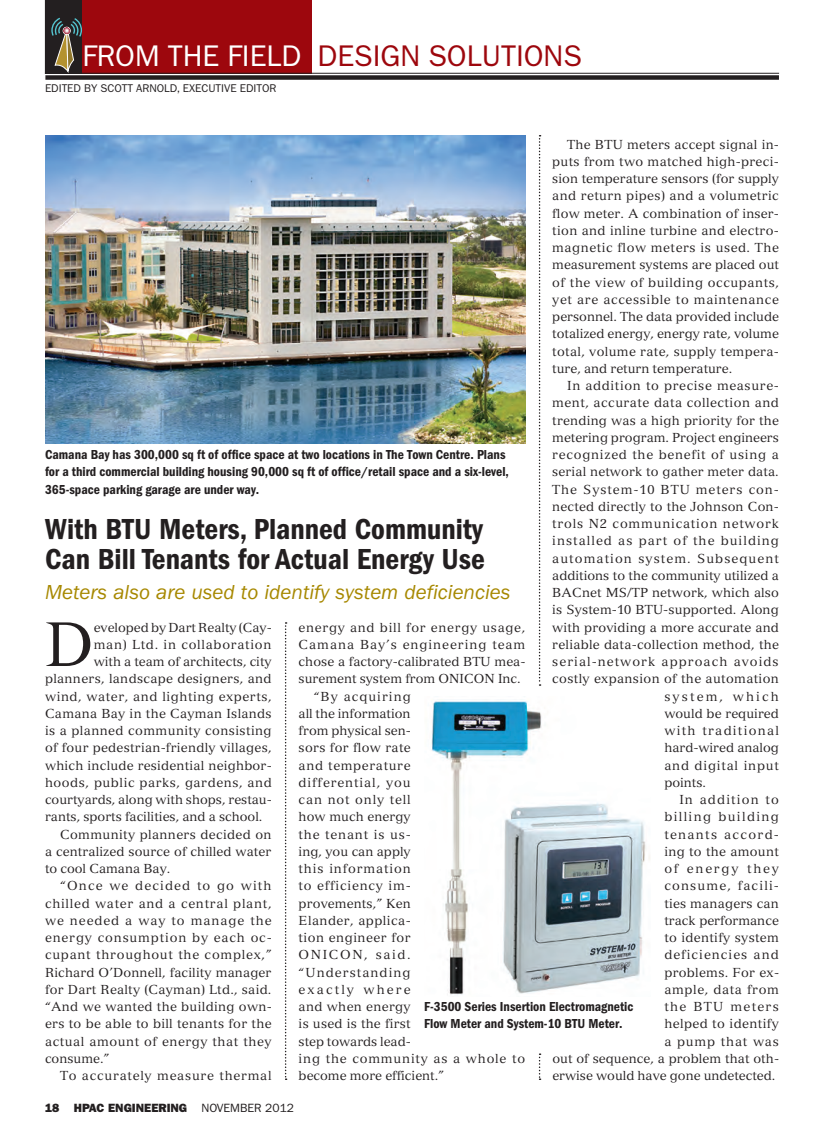
<style>
.page{position:relative;width:824px;height:1134px;background:#fff}
.page>*{position:absolute;margin:0;border:0;box-sizing:border-box;transform-origin:0 0}
.ITX-From_The_Field{font:61.2px "Versailles LT Std";color:#231f20}
.HEAD{font:30px/30px "ITC Franklin Gothic Std Dm Cd";color:#231f20}
.t1{font:30px "ITC Franklin Gothic Std";color:#9d070d}
.DECK{font:italic 21px "ITC Franklin Gothic Std";color:#a78801}
.CAPTION{font:13.5px/17.2px "ITC Franklin Gothic Std Dm Cd";color:#231f20}
.TEXT{font:12.75px/17.2px "Versailles LT Std";letter-spacing:.025em;color:#231f20;text-align:justify}
.ITX-From_The_Field-2{font:12.75px "Versailles LT Std";letter-spacing:.02em;color:#231f20}
.ITX-From_The_Field-3{font:12.75px "Versailles LT Std";color:#231f20}
.TEXT-2{font:12.75px "Versailles LT Std";letter-spacing:.06em;color:#231f20}
.TEXT-3{font:12.75px "Versailles LT Std";color:#231f20}
.ITX-From_The_Field-4{font:12.75px "Versailles LT Std";letter-spacing:.045em;color:#231f20}
.TEXT-4{font:12.75px "Versailles LT Std";letter-spacing:.08em;color:#231f20}
.TEXT-5{font:12.75px "Versailles LT Std";letter-spacing:.05em;color:#231f20}
.TEXT-6{font:12.75px "Versailles LT Std";letter-spacing:.085em;color:#231f20}
.TEXT-7{font:12.75px "Versailles LT Std";letter-spacing:.075em;color:#231f20}
.ITX-From_The_Field-5{font:12.75px "Versailles LT Std";letter-spacing:.055em;color:#231f20}
.TEXT-8{font:12.75px "Versailles LT Std";letter-spacing:.005em;color:#231f20}
.TEXT-9{font:12.75px "Versailles LT Std";letter-spacing:.1em;color:#231f20}
.TEXT-10{font:12.75px "Versailles LT Std";letter-spacing:.165em;color:#231f20}
.t2{font:12px "ITC Franklin Gothic Std Hvy";color:#231f20}
.BYLINE{font:11.25px "ITC Franklin Gothic Std";color:#231f20}
.s1{color:#fff}
.s2{font-family:"ITC Franklin Gothic Std"}
</style>
<div class="page">
<svg style="left:285px;top:622px;width:1px;height:458px"></svg>
<svg style="left:538px;top:135px;width:2px;height:551px"></svg>
<svg style="left:538px;top:1053px;width:2px;height:27px"></svg>
<div style="left:45px;top:0;width:267px;height:74px;background:#9d070d"></div>
<hr style="left:45px;top:73px;width:733px;height:1px;background:#231f20">
<div style="left:45px;top:75px;width:733px;height:5px;background:#231f20"></div>
<div style="left:45px;top:0;width:36px;height:74px;background:#231f20"></div>
<svg style="left:51px;top:18px;width:31px;height:54px"></svg>
<img style="left:45px;top:135px;width:480px;height:309px">
<img style="left:431px;top:701px;width:219px;height:294px">
<p class="t1" style="left:83px;top:39px;width:501px"><span class="s1">FROM THE FIELD</span> DESIGN SOLUTIONS</p>
<p class="BYLINE" style="left:45px;top:81px;width:233px">EDITED BY SCOTT ARNOLD, EXECUTIVE EDITOR</p>
<p class="TEXT" style="left:552px;top:135px;width:228px;text-indent:15px">The BTU meters accept signal in&shy;puts from two matched high-preci&shy;sion temperature sensors (for supply and return pipes) and a volumetric flow meter. A combination of inser&shy;tion and inline turbine and electro&shy;magnetic flow meters is used. The measurement systems are placed out of the view of building occupants, yet are accessible to maintenance personnel. The data provided include totalized energy, energy rate, volume total, volume rate, supply tempera&shy;ture, and return temperature.</p>
<p class="TEXT-5" style="left:567px;top:378px;width:213px">In addition to precise measure-</p>
<p class="TEXT" style="left:552px;top:394px;width:228px">ment, accurate data collection and</p>
<p class="TEXT" style="left:552px;top:411px;width:228px">trending was a high priority for the</p>
<p class="TEXT-3" style="left:552px;top:430px;width:228px">metering program. Project engineers</p>
<p class="TEXT-2" style="left:552px;top:447px;width:228px">recognized the benefit of using a</p>
<p class="TEXT" style="left:552px;top:463px;width:228px">serial network to gather meter data.</p>
<p class="TEXT-7" style="left:552px;top:481px;width:228px">The System-10 BTU meters con-</p>
<p class="TEXT" style="left:552px;top:498px;width:228px">nected directly to the Johnson Con-</p>
<p class="TEXT-2" style="left:552px;top:516px;width:228px">trols N2 communication network</p>
<p class="TEXT-4" style="left:552px;top:533px;width:228px">installed as part of the building</p>
<p class="TEXT-6" style="left:552px;top:550px;width:228px">automation system. Subsequent</p>
<p class="TEXT-3" style="left:552px;top:568px;width:228px">additions to the community utilized a</p>
<p class="TEXT" style="left:552px;top:584px;width:228px">BACnet MS/TP network, which also</p>
<p class="TEXT" style="left:552px;top:601px;width:228px">is System-10 BTU-supported. Along</p>
<p class="TEXT" style="left:552px;top:618px;width:228px">with providing a more accurate and</p>
<p class="TEXT" style="left:552px;top:636px;width:228px">reliable data-collection method, the</p>
<p class="TEXT-4" style="left:552px;top:654px;width:228px">serial-network approach avoids</p>
<p class="TEXT" style="left:552px;top:670px;width:228px">costly expansion of the automation</p>
<p class="TEXT-10" style="left:664px;top:688px;width:116px">system, which</p>
<p class="TEXT-8" style="left:664px;top:706px;width:116px">would be required</p>
<p class="TEXT-9" style="left:664px;top:723px;width:116px">with traditional</p>
<p class="TEXT-3" style="left:664px;top:740px;width:116px">hard-wired analog</p>
<p class="TEXT-2" style="left:664px;top:757px;width:116px">and digital input</p>
<p class="TEXT" style="left:664px;top:774px;width:43px">points.</p>
<p class="TEXT" style="left:552px;top:791px;width:228px;text-align:right">In addition to<br>billing building<br>tenants accord-<br>ing to the amount<br>of energy they<br>consume, facili-<br>ties managers can<br>track performance<br>to identify system<br>deficiencies and<br>problems. For ex-<br>ample, data from<br>the BTU meters<br>helped to identify<br>a pump that was<br>out of sequence, a problem that oth&shy;erwise would have gone undetected.</p>
<p class="CAPTION" style="left:45px;top:446px;width:465px">Camana Bay has 300,000 sq ft of office space at two locations in The Town Centre. Plans for a third commercial building housing 90,000 sq ft of office/retail space and a six-level,<br>365-space parking garage are under way.</p>
<p class="HEAD" style="left:45px;top:514px;width:441px">With BTU Meters, Planned Community<br>Can Bill Tenants for Actual Energy Use</p>
<p class="DECK" style="left:45px;top:581px;width:467px">Meters also are used to identify system deficiencies</p>
<p class="ITX-From_The_Field" style="left:45px;top:608px;width:50px">D</p>
<p class="ITX-From_The_Field-3" style="left:94px;top:619px;width:179px">eveloped by Dart Realty (Cay-</p>
<p class="TEXT" style="left:298px;top:618px;width:228px">energy and bill for energy usage, Camana Bay’s engineering team chose a factory-calibrated BTU mea&shy;surement system from ONICON Inc.</p>
<p class="TEXT" style="left:298px;top:687px;width:228px;text-align:left;text-indent:15px">“By acquiring<br>all the information<br>from physical sen-<br>sors for flow rate<br>and temperature<br>differential, you<br>can not only tell<br>how much energy<br>the tenant is us-<br>ing, you can apply<br>this information<br>to efficiency im-<br>provements,” Ken<br>Elander, applica-<br>tion engineer for<br>ONICON, said. “Understanding<br>exactly where<br>and when energy<br>is used is the first<br>step towards lead-<br>ing the community as a whole to become more efficient.”</p>
<p class="ITX-From_The_Field-5" style="left:94px;top:637px;width:179px">man) Ltd. in collaboration</p>
<p class="ITX-From_The_Field-3" style="left:94px;top:654px;width:179px">with a team of architects, city</p>
<p class="ITX-From_The_Field-2" style="left:45px;top:671px;width:228px">planners, landscape designers, and</p>
<p class="ITX-From_The_Field-4" style="left:45px;top:688px;width:228px">wind, water, and lighting experts,</p>
<p class="ITX-From_The_Field-2" style="left:45px;top:706px;width:228px">Camana Bay in the Cayman Islands</p>
<p class="ITX-From_The_Field-2" style="left:45px;top:723px;width:228px">is a planned community consisting</p>
<p class="ITX-From_The_Field-2" style="left:45px;top:740px;width:228px">of four pedestrian-friendly villages,</p>
<p class="ITX-From_The_Field-2" style="left:45px;top:757px;width:228px">which include residential neighbor-</p>
<p class="ITX-From_The_Field-4" style="left:45px;top:775px;width:228px">hoods, public parks, gardens, and</p>
<p class="ITX-From_The_Field-3" style="left:45px;top:792px;width:228px">courtyards, along with shops, restau-</p>
<p class="ITX-From_The_Field-3" style="left:45px;top:809px;width:219px">rants, sports facilities, and a school.</p>
<p class="TEXT" style="left:45px;top:825px;width:228px;text-indent:15px">Community planners decided on a centralized source of chilled water to cool Camana Bay.</p>
<p class="TEXT" style="left:45px;top:877px;width:228px;text-indent:15px">“Once we decided to go with chilled water and a central plant, we needed a way to manage the energy consumption by each oc&shy;cupant throughout the complex,” Richard O’Donnell, facility manager for Dart Realty (Cayman) Ltd., said. “And we wanted the building own&shy;ers to be able to bill tenants for the actual amount of energy that they consume.”</p>
<p class="TEXT-2" style="left:60px;top:1068px;width:213px">To accurately measure thermal</p>
<p class="CAPTION" style="left:424px;top:998px;width:211px">F-3500 Series Insertion Electromagnetic<br>Flow Meter and System-10 BTU Meter.</p>
<p class="t2" style="left:45px;top:1101px;width:250px">18 HPAC ENGINEERING <span class="s2">NOVEMBER 2012</span></p>
</div>
